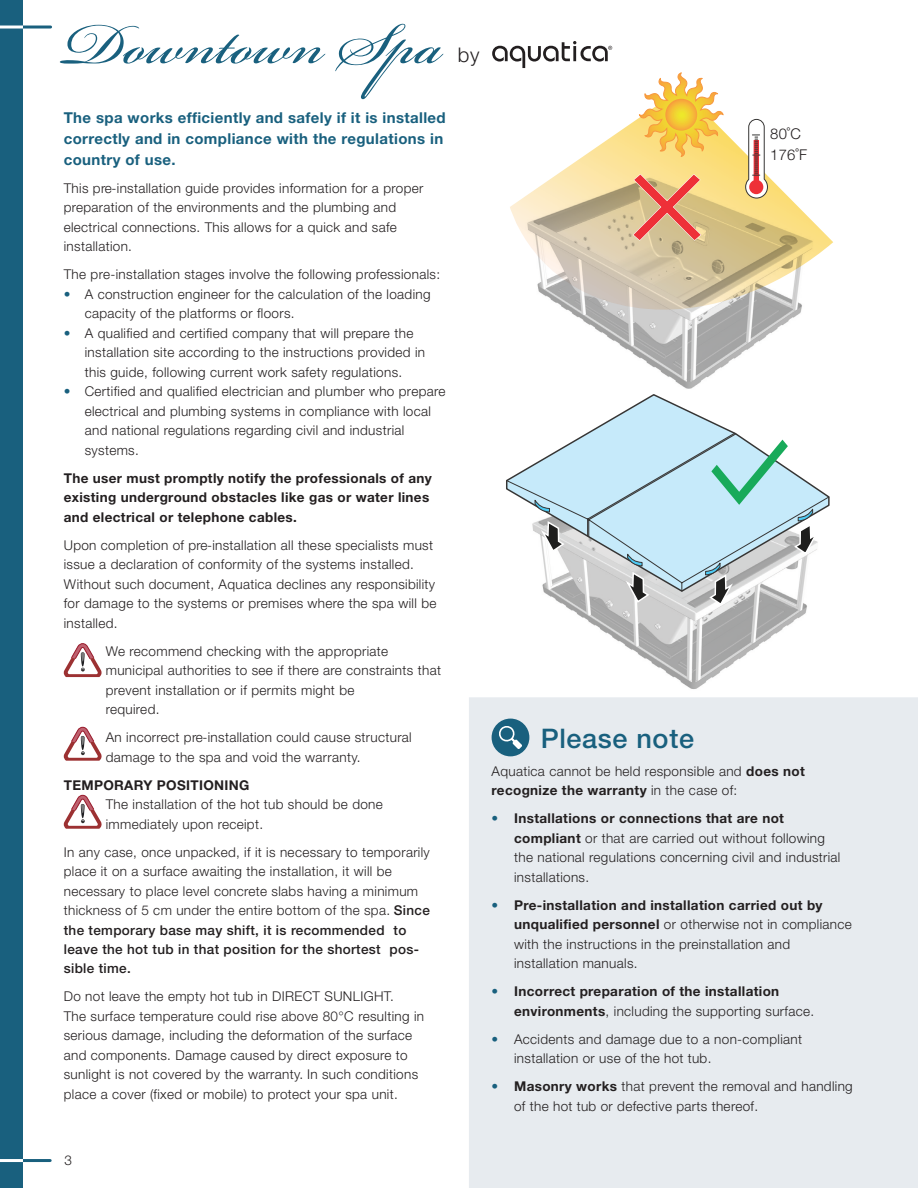
<style>
.page{position:relative;width:918px;height:1188px;background:#fff}
.page>*{position:absolute;margin:0;border:0;box-sizing:border-box;transform-origin:0 0}
.t1{font:90px "Beautiful ES";color:#19607e}
.t2{font:500 27px "Helvetica Neue LT Std";letter-spacing:.025em;color:#19607e}
.t3{font:300 20.25px "Helvetica Neue LT Std";color:#231f20}
.t4{font:700 15px/21px "Helvetica Neue LT Std";letter-spacing:.025em;color:#19607e}
.t5{font:300 14.85px/21.5px "Helvetica Neue LT Std";color:#231f20}
.t6{font:300 13.5px/19.5px "Helvetica Neue LT Std";letter-spacing:.025em;color:#231f20}
.t7{font:700 13.5px/19.5px "Helvetica Neue LT Std";letter-spacing:.025em;color:#231f20}
.s1{color:#19607e}
.s2{font-weight:500}
.s3{font-weight:700}
.s4{font-weight:300;color:#19607e}
.s5{font-weight:300}
</style>
<div class="page">
<svg style="left:492px;top:41px;width:120px;height:27px"></svg>
<div style="left:469px;top:697px;width:449px;height:491px;background:#e7ebef"></div>
<img style="left:545px;top:593px;width:262px;height:96px">
<div style="left:492px;top:719px;width:37px;height:37px;background:#19607e;border-radius:50%"></div>
<svg style="left:499px;top:726px;width:23px;height:23px"></svg>
<svg style="left:64px;top:643px;width:38px;height:34px"></svg>
<svg style="left:64px;top:727px;width:38px;height:34px"></svg>
<svg style="left:64px;top:795px;width:38px;height:34px"></svg>
<img style="left:568px;top:310px;width:233px;height:79px">
<svg style="left:510px;top:118px;width:323px;height:192px"></svg>
<svg style="left:639px;top:72px;width:85px;height:85px"></svg>
<svg style="left:745px;top:118px;width:23px;height:81px"></svg>
<svg style="left:632px;top:173px;width:70px;height:68px;background:#e19e78"></svg>
<svg style="left:544px;top:394px;width:286px;height:199px"></svg>
<svg style="left:506px;top:433px;width:323px;height:159px"></svg>
<svg style="left:534px;top:499px;width:16px;height:14px"></svg>
<svg style="left:539px;top:520px;width:27px;height:33px"></svg>
<svg style="left:624px;top:553px;width:27px;height:51px"></svg>
<svg style="left:705px;top:562px;width:30px;height:44px"></svg>
<svg style="left:711px;top:440px;width:109px;height:116px"></svg>
<hr style="left:0;top:1159px;width:50px;height:3px;background:#19607e">
<hr style="left:0;top:26px;width:51px;height:3px;background:#19607e">
<div style="left:0;top:0;width:22px;height:1188px;background:#19607e"></div>
<hr style="left:0;top:26px;width:22px;height:3px;background:#fff">
<hr style="left:0;top:1159px;width:22px;height:3px;background:#fff">
<h1 class="t1" style="left:64px;top:-5px;width:380px">Downtown Spa</h1>
<p class="t4" style="left:64px;top:107px;width:384px">The spa works efficiently and safely if it is installed correctly and in compliance with the regulations in country of use.</p>
<p class="t6" style="left:64px;top:178px;width:361px">This pre-installation guide provides information for a proper preparation of the environments and the plumbing and electrical connections. This allows for a quick and safe installation.</p>
<p class="t6" style="left:64px;top:264px;width:378px">The pre-installation stages involve the following professionals:</p>
<p class="t6" style="left:85px;top:284px;width:347px;text-indent:-21px"><span class="s1">•</span> A construction engineer for the calculation of the loading capacity of the platforms or floors.</p>
<p class="t6" style="left:85px;top:323px;width:342px;text-indent:-21px"><span class="s1">•</span> A qualified and certified company that will prepare the installation site according to the instructions provided in this guide, following current work safety regulations.</p>
<p class="t6" style="left:85px;top:381px;width:362px;text-indent:-21px"><span class="s1">•</span> Certified and qualified electrician and plumber who prepare electrical and plumbing systems in compliance with local and national regulations regarding civil and industrial systems.</p>
<p class="t7" style="left:64px;top:468px;width:370px">The user must promptly notify the professionals of any existing underground obstacles like gas or water lines and electrical or telephone cables.</p>
<p class="t6" style="left:64px;top:535px;width:374px">Upon completion of pre-installation all these specialists must issue a declaration of conformity of the systems installed.<br>Without such document, Aquatica declines any responsibility for damage to the systems or premises where the spa will be installed.</p>
<p class="t6" style="left:106px;top:641px;width:337px">We recommend checking with the appropriate municipal authorities to see if there are constraints that prevent installation or if permits might be<br>required.</p>
<p class="t6" style="left:106px;top:727px;width:308px">An incorrect pre-installation could cause structural damage to the spa and void the warranty.</p>
<p class="t7" style="left:64px;top:775px;width:187px">TEMPORARY POSITIONING</p>
<p class="t6" style="left:106px;top:794px;width:279px">The installation of the hot tub should be done immediately upon receipt.</p>
<p class="t6" style="left:64px;top:842px;width:368px">In any case, once unpacked, if it is necessary to temporarily place it on a surface awaiting the installation, it will be necessary to place level concrete slabs having a minimum thickness of 5 cm under the entire bottom of the spa. <span class="s2">Since the temporary base may shift, it is recommended to leave the hot tub in that position for the shortest pos&shy;sible time.</span></p>
<p class="t6" style="left:64px;top:987px;width:362px">Do not leave the empty hot tub in DIRECT SUNLIGHT.<br>The surface temperature could rise above 80°C resulting in serious damage, including the deformation of the surface and components. Damage caused by direct exposure to sunlight is not covered by the warranty. In such conditions place a cover (fixed or mobile) to protect your spa unit.</p>
<h3 class="t3" style="left:458px;top:42px;width:23px">by</h3>
<p class="t5" style="left:770px;top:123px;width:38px">80˚C<br>176˚F</p>
<h2 class="t2" style="left:541px;top:722px;width:155px">Please note</h2>
<p class="t6" style="left:492px;top:761px;width:315px">Aquatica cannot be held responsible and <span class="s3">does not recognize the warranty</span> in the case of:</p>
<p class="t6" style="left:514px;top:808px;width:328px;text-indent:-23px"><span class="s1">•</span> <span class="s3">Installations or connections that are not compliant</span> or that are carried out without following the national regulations concerning civil and industrial installations.</p>
<p class="t6" style="left:514px;top:895px;width:339px;text-indent:-23px"><span class="s1">•</span> <span class="s3">Pre-installation and installation carried out by unqualified personnel</span> or otherwise not in compliance with the instructions in the preinstallation and installation manuals.</p>
<p class="t7" style="left:514px;top:981px;width:302px;text-indent:-23px"><span class="s4">•</span> Incorrect preparation of the installation environments<span class="s5">, including the supporting surface.</span></p>
<p class="t6" style="left:514px;top:1029px;width:289px;text-indent:-23px"><span class="s1">•</span> Accidents and damage due to a non-compliant installation or use of the hot tub.</p>
<p class="t6" style="left:514px;top:1076px;width:340px;text-indent:-23px"><span class="s1">•</span> <span class="s3">Masonry works</span> that prevent the removal and handling of the hot tub or defective parts thereof.</p>
<p class="t6" style="left:64px;top:1150px;width:9px">3</p>
</div>
